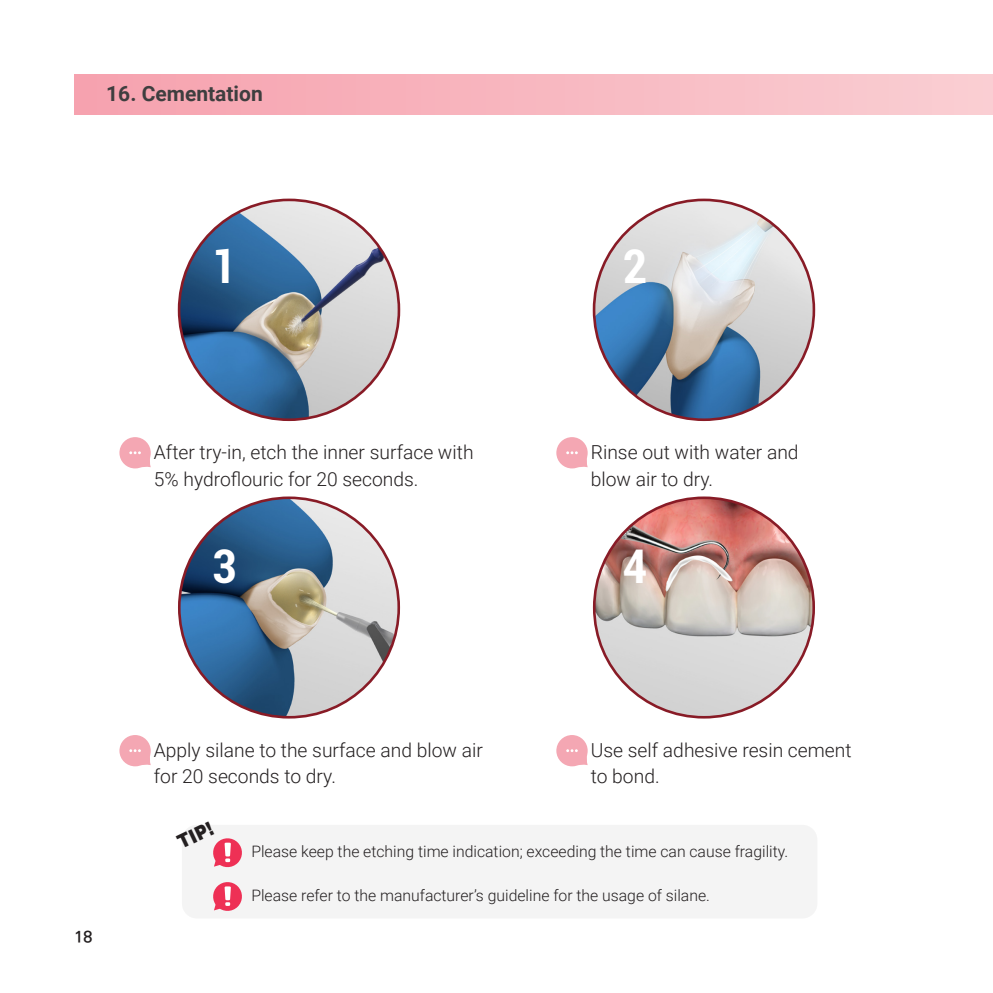
<style>
.page{position:relative;width:993px;height:993px;background:#fff}
.page>*{position:absolute;margin:0;border:0;box-sizing:border-box;transform-origin:0 0}
.t1{font:700 condensed 46.55px "Roboto";color:#fff}
.t2{font:700 condensed 46.38px "Roboto";color:#fff}
.t3{font:700 21px "Roboto";color:#3e3e3f}
.t4{font:300 19.25px/26.2px "Roboto";color:#231f20}
.t5{font:900 19.25px "Arial";color:#231f20;scale:.9 1}
.t6{font:300 15.75px "Roboto";color:#231f20}
.t7{font:700 15.75px "Ko Pub Dotum";color:#231f20}
</style>
<div class="page">
<div style="left:74px;top:74px;width:918px;height:40px;background:linear-gradient(to right,#f6a1ae,#faced3)"></div>
<svg style="left:119px;top:437px;width:32px;height:31px"></svg>
<svg style="left:119px;top:735px;width:32px;height:31px"></svg>
<svg style="left:556px;top:437px;width:31px;height:31px"></svg>
<svg style="left:556px;top:735px;width:31px;height:31px"></svg>
<img style="left:179px;top:200px;width:220px;height:219px;border-radius:110px">
<img style="left:179px;top:497px;width:219px;height:220px;border-radius:110px">
<img style="left:596px;top:202px;width:216px;height:217px">
<img style="left:594px;top:497px;width:219px;height:220px;border-radius:110px">
<div style="left:182px;top:824px;width:635px;height:94px;background:#f4f4f4;border-radius:15px"></div>
<svg style="left:213px;top:838px;width:29px;height:30px"></svg>
<svg style="left:213px;top:882px;width:29px;height:29px"></svg>
<p class="t3" style="left:106px;top:78px;width:158px">16. Cementation</p>
<p class="t1" style="left:212px;top:233px;width:26px">1</p>
<p class="t1" style="left:622px;top:233px;width:26px">2</p>
<p class="t4" style="left:154px;top:438px;width:321px">After try-in, etch the inner surface with<br>5% hydroflouric for 20 seconds.</p>
<p class="t2" style="left:212px;top:533px;width:26px">3</p>
<p class="t4" style="left:590px;top:438px;width:209px">Rinse out with water and blow air to dry.</p>
<p class="t2" style="left:622px;top:533px;width:26px">4</p>
<p class="t7" style="left:74px;top:929px;width:19px">18</p>
<p class="t4" style="left:154px;top:736px;width:330px">Apply silane to the surface and blow air for 20 seconds to dry.</p>
<p class="t4" style="left:590px;top:736px;width:262px">Use self adhesive resin cement to bond.</p>
<p class="t5" style="left:172px;top:830px;width:43px;rotate:-26deg">TIP!</p>
<p class="t6" style="left:251px;top:840px;width:538px">Please keep the etching time indication; exceeding the time can cause fragility.</p>
<p class="t6" style="left:251px;top:884px;width:460px">Please refer to the manufacturer’s guideline for the usage of silane.</p>
</div>
